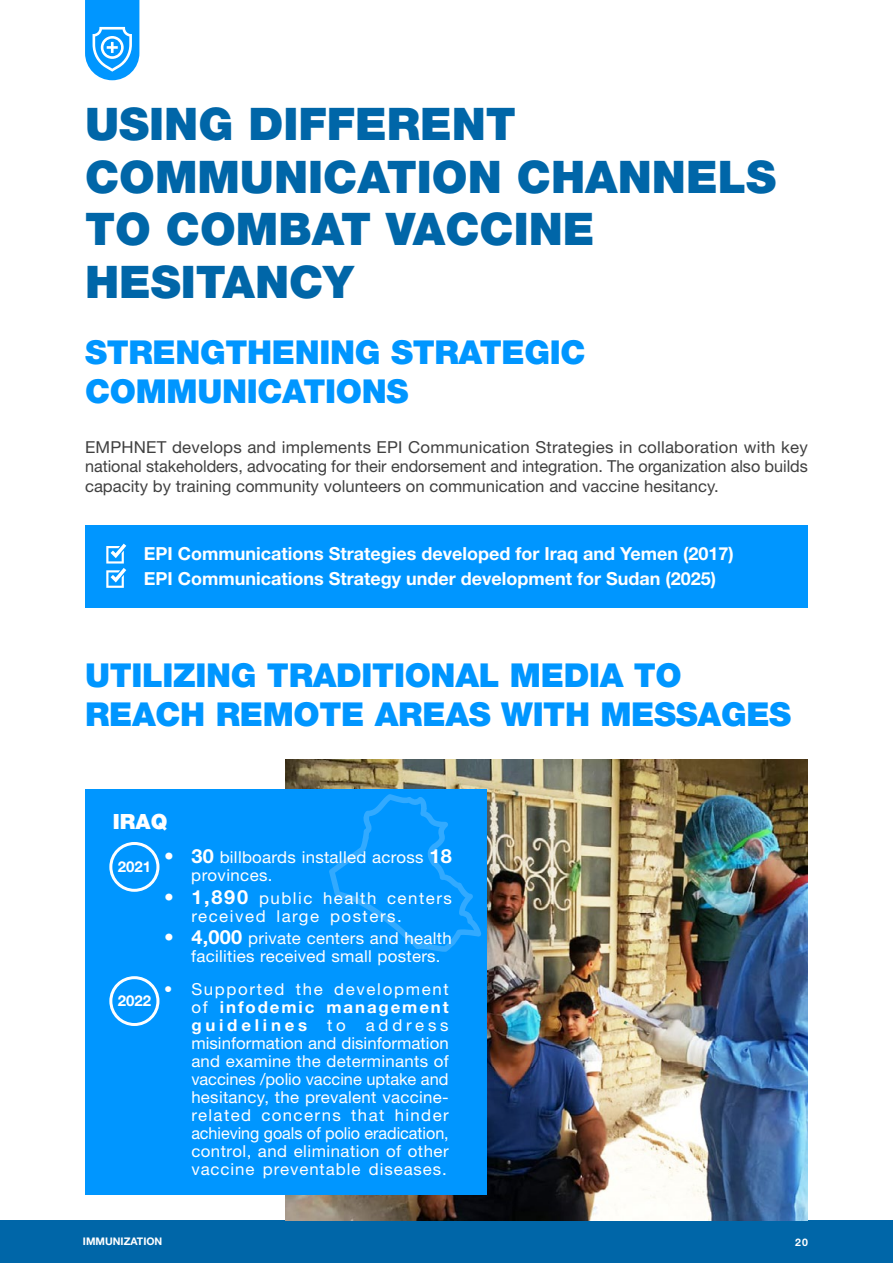
<style>
.page{position:relative;width:893px;height:1263px;background:#fff}
.page>*{position:absolute;margin:0;border:0;box-sizing:border-box;transform-origin:0 0}
.t1{font:900 45px/52.5px "Helvetica Neue LT Pro";color:#0066a8}
.t2{font:900 33px/39.6px "Helvetica Neue LT Pro";letter-spacing:-.01em;color:#0096ff}
.t3{font:900 21px "Helvetica Neue LT Pro";color:#fff}
.t4{font:700 18px/25.5px "Helvetica Neue LT Pro";color:#fff}
.t5{font:16.5px/18px "Helvetica Neue LT Pro";letter-spacing:.025em;color:#fff}
.t6{font:16.5px/19.8px "Helvetica Neue LT Pro";color:#404040;text-align:justify}
.t7{font:16.5px/18px "Helvetica Neue LT Pro";letter-spacing:.09em;color:#fff}
.t8{font:700 15px "Helvetica Neue LT Pro";color:#fff}
.t9{font:700 10.5px "Helvetica Neue LT Pro";color:#fff}
.s1{font-weight:700;font-size:19.5px}
.s2{font-weight:700}
</style>
<div class="page">
<div style="left:0;top:1220px;width:893px;height:43px;background:#0066a8"></div>
<svg style="left:85px;top:0;width:54px;height:80px;background:#32aaff"></svg>
<div style="left:85px;top:525px;width:723px;height:83px;background:#0096ff"></div>
<img style="left:286px;top:760px;width:522px;height:460px">
<div style="left:85px;top:789px;width:401px;height:406px;background:#0096ff"></div>
<svg style="left:329px;top:794px;width:152px;height:158px"></svg>
<div style="left:109px;top:842px;width:50px;height:50px;border:3px solid #fdfeff;border-radius:50%"></div>
<div style="left:109px;top:976px;width:50px;height:50px;border:3px solid #fdfeff;border-radius:50%"></div>
<svg style="left:106px;top:544px;width:20px;height:44px"></svg>
<h1 class="t1" style="left:85px;top:98px;width:693px">USING DIFFERENT<br>COMMUNICATION CHANNELS<br>TO COMBAT VACCINE<br>HESITANCY</h1>
<h2 class="t2" style="left:85px;top:332px;width:502px">STRENGTHENING STRATEGIC<br>COMMUNICATIONS</h2>
<p class="t6" style="left:85px;top:436px;width:724px">EMPHNET develops and implements EPI Communication Strategies in collaboration with key national stakeholders, advocating for their endorsement and integration. The organization also builds capacity by training community volunteers on communication and vaccine hesitancy.</p>
<p class="t4" style="left:144px;top:540px;width:591px">EPI Communications Strategies developed for Iraq and Yemen (2017)<br>EPI Communications Strategy under development for Sudan (2025)</p>
<h2 class="t2" style="left:85px;top:655px;width:708px">UTILIZING TRADITIONAL MEDIA TO<br>REACH REMOTE AREAS WITH MESSAGES</h2>
<p class="t3" style="left:113px;top:809px;width:56px">IRAQ</p>
<p class="t8" style="left:118px;top:857px;width:35px">2021</p>
<p class="t5" style="left:191px;top:848px;width:262px;text-indent:-27px"><span class="s1">• 30</span> billboards installed across <span class="s1">18 </span>provinces.</p>
<p class="t7" style="left:191px;top:888px;width:262px;text-indent:-27px"><span class="s1">• 1,890</span> public health centers received large posters.</p>
<p class="t5" style="left:191px;top:928px;width:262px;text-indent:-27px"><span class="s1">• 4,000</span> private centers and health facilities received small posters.</p>
<p class="t5" style="left:191px;top:980px;width:259px;text-align:justify;text-indent:-27px">• Supported the development of <span class="s2">infodemic management guidelines</span> to address misinformation and disinformation and examine the determinants of vaccines /polio vaccine uptake and hesitancy, the prevalent vaccine&shy;related concerns that hinder achieving goals of polio eradication, control, and elimination of other vaccine preventable diseases.</p>
<p class="t8" style="left:118px;top:992px;width:35px">2022</p>
<p class="t9" style="left:83px;top:1235px;width:81px">IMMUNIZATION</p>
<p class="t9" style="left:795px;top:1236px;width:14px">20</p>
</div>
